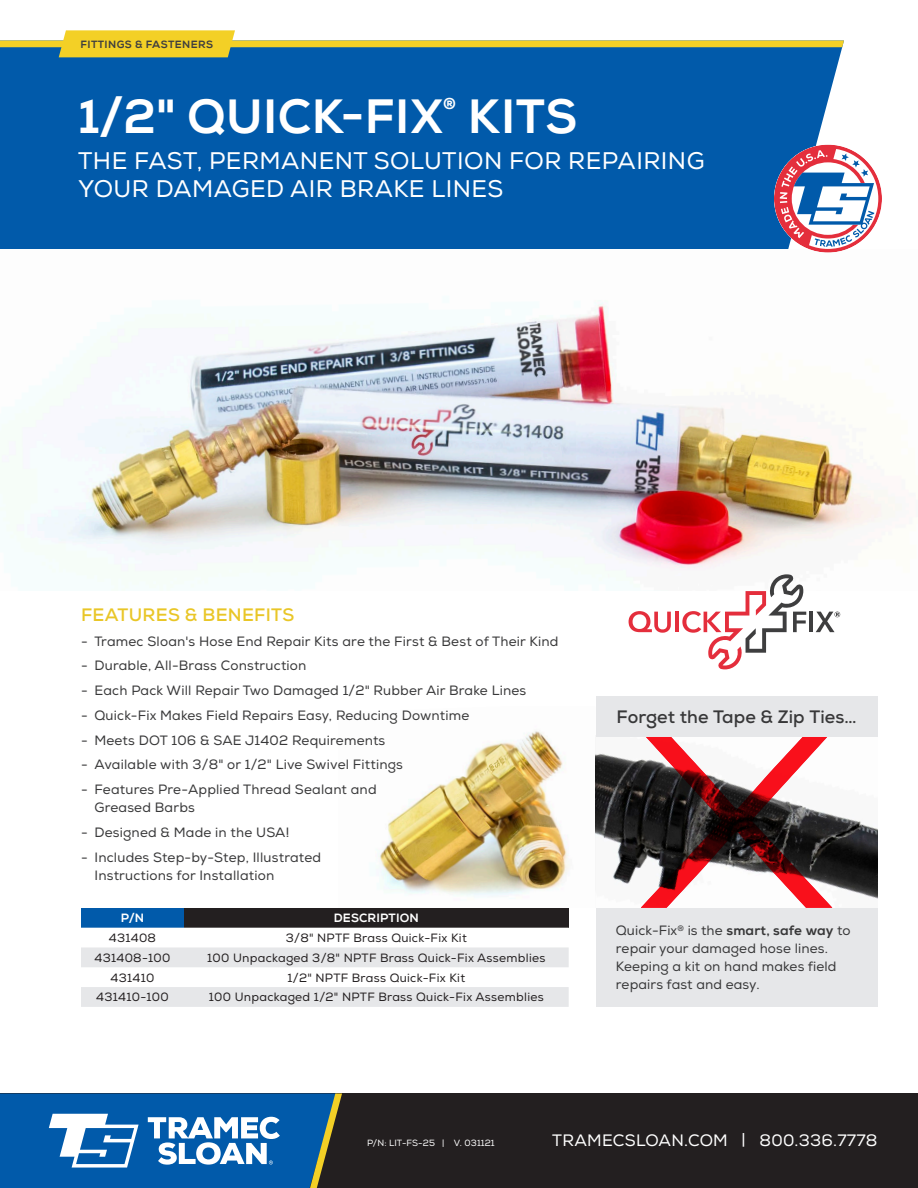
<style>
.page{position:relative;width:918px;height:1188px;background:#fff}
.page>*{position:absolute;margin:0;border:0;box-sizing:border-box;transform-origin:0 0}
.Cat_section_heading{font:800 48px "Nexa";letter-spacing:.01em;color:#fff}
.t1{font:24px/28.5px "Nexa";letter-spacing:.02em;color:#fff}
.t2{font:700 18px "Nexa";letter-spacing:.005em;color:#383839}
.t3{font:700 18px "Nexa";letter-spacing:.015em;color:#e9c627}
.t4{font:16.5px "Nexa";letter-spacing:.015em;color:#fff}
.Cat_section_heading-2{font:800 15.75px "Nexa";color:#fff}
.t5{font:13.5px/18px "Nexa";letter-spacing:.015em;color:#383839}
.t6{font:12px "Nexa";letter-spacing:.025em;color:#231f20}
.t7{font:800 12px "Nexa";letter-spacing:.01em;color:#fff}
.t8{font:800 10.5px "Nexa";letter-spacing:.04em;color:#3e3e3f}
.t9{font:9px "Nexa";letter-spacing:.01em;color:#fff}
.s1{font-weight:800}
</style>
<div class="page">
<div style="left:0;top:57px;width:840px;height:192px;background:#015aaa"></div>
<div style="left:0;top:1094px;width:918px;height:94px;background:#231f20"></div>
<img style="left:379px;top:731px;width:217px;height:166px">
<div style="left:81px;top:908px;width:103px;height:20px;background:#015aaa"></div>
<div style="left:184px;top:908px;width:385px;height:20px;background:#231f20"></div>
<svg style="left:81px;top:947px;width:488px;height:60px"></svg>
<img style="left:37px;top:300px;width:865px;height:270px">
<svg style="left:629px;top:611px;width:42px;height:22px"></svg>
<hr style="left:675px;top:612px;width:4px;height:20px;background:#e42e3c">
<hr style="left:810px;top:612px;width:3px;height:20px;background:#3e3e3f">
<svg style="left:816px;top:612px;width:24px;height:20px"></svg>
<svg style="left:682px;top:574px;width:124px;height:95px"></svg>
<img style="left:596px;top:753px;width:282px;height:155px">
<div style="left:596px;top:908px;width:282px;height:99px;background:#e6e7e9"></div>
<div style="left:596px;top:696px;width:282px;height:41px;background:#e6e7e9"></div>
<svg style="left:641px;top:737px;width:191px;height:171px"></svg>
<svg style="left:0;top:1094px;width:342px;height:94px;background:#2e73af"></svg>
<svg style="left:774px;top:145px;width:108px;height:108px"></svg>
<svg style="left:0;top:30px;width:844px;height:27px"></svg>
<p class="t8" style="left:80px;top:37px;width:134px">FITTINGS &amp; FASTENERS</p>
<p class="Cat_section_heading" style="left:78px;top:87px;width:367px">1/2" QUICK-FIX</p>
<p class="Cat_section_heading-2" style="left:443px;top:94px;width:14px">®</p>
<p class="Cat_section_heading" style="left:468px;top:87px;width:111px">KITS</p>
<p class="t1" style="left:78px;top:147px;width:628px">THE FAST, PERMANENT SOLUTION FOR REPAIRING<br>YOUR DAMAGED AIR BRAKE LINES</p>
<p class="t3" style="left:81px;top:603px;width:215px">FEATURES &amp; BENEFITS</p>
<p class="t5" style="left:81px;top:632px;width:479px">- Tramec Sloan's Hose End Repair Kits are the First &amp; Best of Their Kind</p>
<p class="t5" style="left:81px;top:657px;width:227px">- Durable, All-Brass Construction</p>
<p class="t5" style="left:81px;top:682px;width:447px">- Each Pack Will Repair Two Damaged 1/2" Rubber Air Brake Lines</p>
<p class="t5" style="left:81px;top:706px;width:390px">- Quick-Fix Makes Field Repairs Easy, Reducing Downtime</p>
<p class="t5" style="left:81px;top:731px;width:306px">- Meets DOT 106 &amp; SAE J1402 Requirements</p>
<p class="t5" style="left:81px;top:756px;width:324px">- Available with 3/8" or 1/2" Live Swivel Fittings</p>
<p class="t5" style="left:94px;top:781px;width:284px;text-indent:-14px">- Features Pre-Applied Thread Sealant and<br>Greased Barbs</p>
<p class="t5" style="left:81px;top:823px;width:210px">- Designed &amp; Made in the USA!</p>
<p class="t5" style="left:94px;top:848px;width:228px;text-indent:-14px">- Includes Step-by-Step, Illustrated<br>Instructions for Installation</p>
<p class="t7" style="left:121px;top:911px;width:25px">P/N</p>
<p class="t7" style="left:334px;top:911px;width:87px">DESCRIPTION</p>
<p class="t6" style="left:109px;top:931px;width:49px">431408</p>
<p class="t6" style="left:286px;top:931px;width:183px">3/8" NPTF Brass Quick-Fix Kit</p>
<p class="t6" style="left:95px;top:951px;width:77px">431408-100</p>
<p class="t6" style="left:207px;top:951px;width:340px">100 Unpackaged 3/8" NPTF Brass Quick-Fix Assemblies</p>
<p class="t6" style="left:111px;top:970px;width:45px">431410</p>
<p class="t6" style="left:287px;top:970px;width:179px">1/2" NPTF Brass Quick-Fix Kit</p>
<p class="t6" style="left:96px;top:990px;width:74px">431410-100</p>
<p class="t6" style="left:209px;top:990px;width:336px">100 Unpackaged 1/2" NPTF Brass Quick-Fix Assemblies</p>
<p class="t2" style="left:617px;top:705px;width:242px">Forget the Tape &amp; Zip Ties…</p>
<p class="t5" style="left:616px;top:922px;width:236px">Quick-Fix<sup>®</sup> is the <span class="s1">smart, safe way</span> to repair your damaged hose lines.</p>
<p class="t5" style="left:616px;top:958px;width:222px">Keeping a kit on hand makes field repairs fast and easy.</p>
<p class="t9" style="left:367px;top:1138px;width:129px">P/N: LIT-FS-25 | V. 031121</p>
<p class="t4" style="left:552px;top:1131px;width:327px">TRAMECSLOAN.COM | 800.336.7778</p>
</div>
